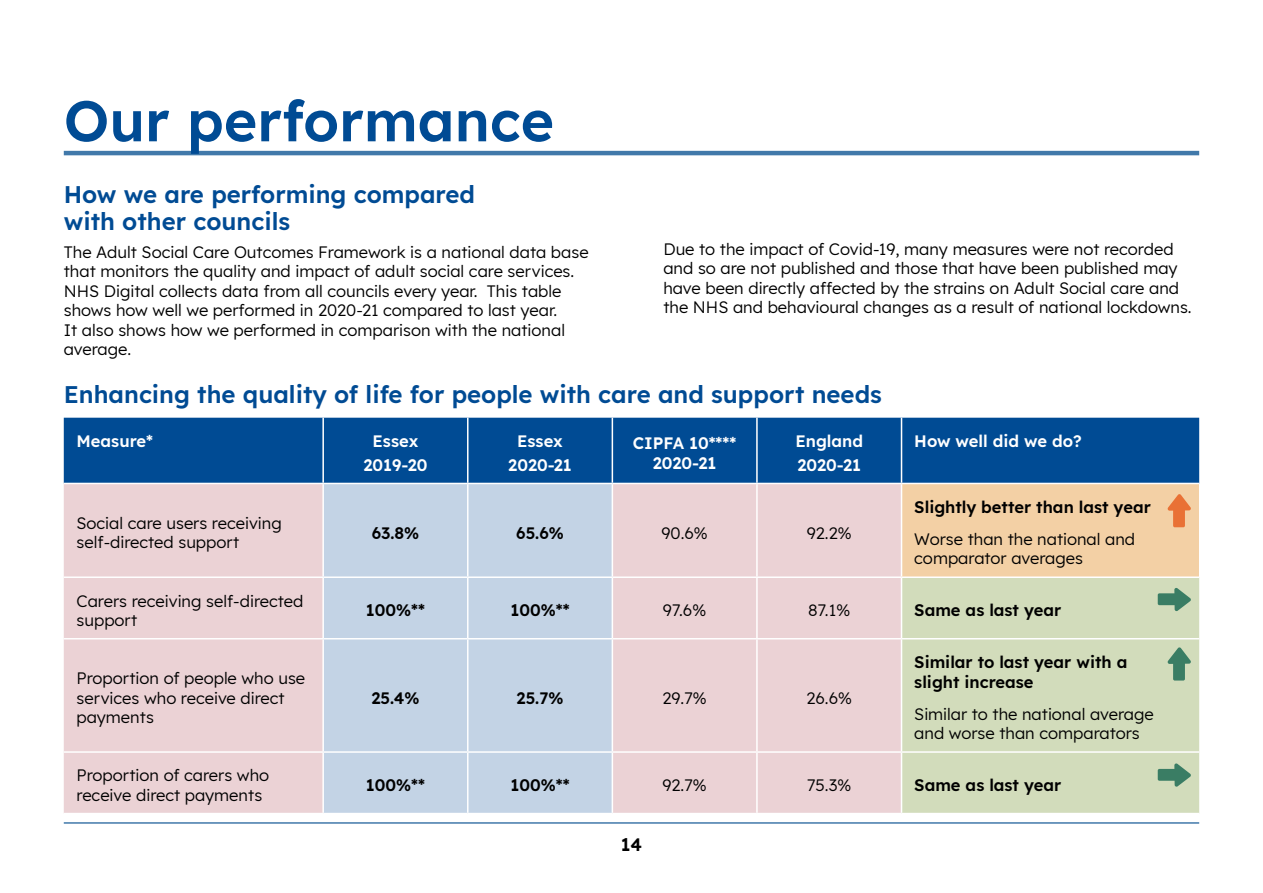
<style>
.page{position:relative;width:1263px;height:893px;background:#fff}
.page>*{position:absolute;margin:0;border:0;box-sizing:border-box;transform-origin:0 0}
.Section_Header{font:600 57px "Lexend";color:#004b94}
.Sub_Header{font:600 24px/27px "Lexend";color:#004b94}
.t1{font:600 18px "Lexend";color:#000}
.Body{font:16.5px/19.5px "Lexend";color:#000}
.Body-2{font:600 16.5px/19.5px "Lexend";color:#000}
.Body_Bold_centred{font:600 16.5px/19.5px "Lexend";color:#fff;text-align:center}
.Body_centred{font:600 16.5px "Lexend";color:#000}
.Body_centred-2{font:16.5px "Lexend";color:#000}
.Body_Bold{font:600 16.5px "Lexend";color:#fff}
</style>
<div class="page">
<hr style="left:64px;top:151px;width:1135px;height:4px;background:#4179aa">
<hr style="left:64px;top:822px;width:1135px;height:2px;background:#4179aa">
<div style="left:64px;top:418px;width:1135px;height:65px;background:#004b94"></div>
<div style="left:468px;top:418px;width:288px;height:65px;background:#004b94"></div>
<div style="left:64px;top:484px;width:837px;height:329px;background:#ebd2d5"></div>
<div style="left:324px;top:484px;width:288px;height:329px;background:#c3d3e5"></div>
<div style="left:901px;top:483px;width:298px;height:94px;background:#f3d0a5"></div>
<div style="left:902px;top:578px;width:297px;height:235px;background:#d2dcbb"></div>
<hr style="left:322px;top:484px;width:2px;height:92px;background:#fff">
<hr style="left:467px;top:484px;width:1px;height:92px;background:#fff">
<hr style="left:64px;top:576px;width:259px;height:2px;background:#fff">
<hr style="left:323px;top:576px;width:145px;height:2px;background:#fff">
<hr style="left:322px;top:578px;width:2px;height:60px;background:#fff">
<hr style="left:468px;top:576px;width:144px;height:2px;background:#fff">
<hr style="left:467px;top:578px;width:1px;height:60px;background:#fff">
<hr style="left:757px;top:576px;width:144px;height:2px;background:#fff">
<hr style="left:64px;top:638px;width:259px;height:1px;background:#fff">
<hr style="left:323px;top:638px;width:145px;height:1px;background:#fff">
<hr style="left:322px;top:639px;width:2px;height:112px;background:#fff">
<hr style="left:468px;top:638px;width:144px;height:1px;background:#fff">
<hr style="left:467px;top:639px;width:1px;height:112px;background:#fff">
<hr style="left:757px;top:638px;width:144px;height:1px;background:#fff">
<hr style="left:901px;top:638px;width:298px;height:1px;background:#fff">
<hr style="left:64px;top:751px;width:259px;height:2px;background:#fff">
<hr style="left:323px;top:751px;width:145px;height:2px;background:#fff">
<hr style="left:322px;top:753px;width:2px;height:60px;background:#fff">
<hr style="left:468px;top:751px;width:144px;height:2px;background:#fff">
<hr style="left:467px;top:753px;width:1px;height:60px;background:#fff">
<hr style="left:757px;top:751px;width:144px;height:2px;background:#fff">
<hr style="left:901px;top:751px;width:298px;height:2px;background:#fff">
<hr style="left:322px;top:418px;width:2px;height:65px;background:#fff">
<hr style="left:901px;top:418px;width:1px;height:65px;background:#fff">
<hr style="left:901px;top:483px;width:298px;height:1px;background:#fff">
<hr style="left:612px;top:484px;width:1px;height:92px;background:#fff">
<hr style="left:756px;top:484px;width:2px;height:92px;background:#fff">
<hr style="left:612px;top:576px;width:145px;height:2px;background:#fff">
<hr style="left:612px;top:578px;width:1px;height:60px;background:#fff">
<hr style="left:756px;top:578px;width:2px;height:60px;background:#fff">
<hr style="left:612px;top:638px;width:145px;height:1px;background:#fff">
<hr style="left:612px;top:639px;width:1px;height:112px;background:#fff">
<hr style="left:756px;top:639px;width:2px;height:112px;background:#fff">
<hr style="left:612px;top:751px;width:145px;height:2px;background:#fff">
<hr style="left:612px;top:753px;width:1px;height:60px;background:#fff">
<hr style="left:756px;top:753px;width:2px;height:60px;background:#fff">
<hr style="left:467px;top:418px;width:1px;height:65px;background:#fff">
<hr style="left:612px;top:418px;width:1px;height:65px;background:#fff">
<hr style="left:756px;top:418px;width:2px;height:65px;background:#fff">
<hr style="left:901px;top:484px;width:1px;height:92px;background:#fff">
<hr style="left:901px;top:576px;width:298px;height:2px;background:#fff">
<svg style="left:1167px;top:494px;width:24px;height:33px"></svg>
<svg style="left:1158px;top:587px;width:33px;height:25px"></svg>
<svg style="left:1167px;top:647px;width:24px;height:33px"></svg>
<svg style="left:1158px;top:763px;width:33px;height:24px"></svg>
<h2 class="Section_Header" style="left:64px;top:77px;width:492px">Our performance</h2>
<h3 class="Sub_Header" style="left:64px;top:179px;width:413px">How we are performing compared with other councils</h3>
<p class="Body" style="left:64px;top:241px;width:526px">The Adult Social Care Outcomes Framework is a national data base that monitors the quality and impact of adult social care services.<br>NHS Digital collects data from all councils every year. This table shows how well we performed in 2020-21 compared to last year.<br>It also shows how we performed in comparison with the national average.</p>
<p class="Body" style="left:663px;top:238px;width:530px">Due to the impact of Covid-19, many measures were not recorded and so are not published and those that have been published may have been directly affected by the strains on Adult Social care and the NHS and behavioural changes as a result of national lockdowns.</p>
<h3 class="Sub_Header" style="left:64px;top:379px;width:820px">Enhancing the quality of life for people with care and support needs</h3>
<p class="Body_Bold" style="left:77px;top:428px;width:78px">Measure*</p>
<p class="Body_Bold_centred" style="left:373px;top:430px;width:47px">Essex</p>
<p class="Body_Bold_centred" style="left:364px;top:454px;width:65px">2019-20</p>
<p class="Body_Bold" style="left:914px;top:428px;width:169px">How well did we do?</p>
<p class="Body_Bold_centred" style="left:633px;top:432px;width:105px">CIPFA 10****<br>2020-21</p>
<p class="Body_Bold_centred" style="left:795px;top:430px;width:69px">England</p>
<p class="Body_Bold_centred" style="left:517px;top:430px;width:47px">Essex</p>
<p class="Body_Bold_centred" style="left:508px;top:454px;width:65px">2020-21</p>
<p class="Body_Bold_centred" style="left:797px;top:454px;width:65px">2020-21</p>
<p class="Body" style="left:77px;top:512px;width:207px">Social care users receiving self-directed support</p>
<p class="Body_centred" style="left:372px;top:520px;width:49px">63.8%</p>
<p class="Body_centred" style="left:516px;top:520px;width:49px">65.6%</p>
<p class="Body_centred-2" style="left:661px;top:521px;width:48px">90.6%</p>
<p class="Body_centred-2" style="left:807px;top:521px;width:46px">92.2%</p>
<p class="Body-2" style="left:914px;top:496px;width:238px">Slightly better than last year</p>
<p class="Body" style="left:914px;top:528px;width:222px">Worse than the national and comparator averages</p>
<p class="Body" style="left:77px;top:590px;width:228px">Carers receiving self-directed support</p>
<p class="Body_centred" style="left:366px;top:598px;width:61px">100%**</p>
<p class="Body_centred" style="left:510px;top:598px;width:61px">100%**</p>
<p class="Body_centred-2" style="left:663px;top:598px;width:45px">97.6%</p>
<p class="Body_centred-2" style="left:808px;top:598px;width:44px">87.1%</p>
<p class="Body-2" style="left:914px;top:599px;width:149px">Same as last year</p>
<p class="Body" style="left:77px;top:667px;width:230px">Proportion of people who use services who receive direct payments</p>
<p class="Body_centred" style="left:371px;top:685px;width:50px">25.4%</p>
<p class="Body_centred" style="left:517px;top:685px;width:48px">25.7%</p>
<p class="Body_centred-2" style="left:662px;top:686px;width:46px">29.7%</p>
<p class="Body_centred-2" style="left:806px;top:686px;width:47px">26.6%</p>
<p class="Body-2" style="left:914px;top:651px;width:215px">Similar to last year with a slight increase</p>
<p class="Body" style="left:914px;top:703px;width:241px">Similar to the national average and worse than comparators</p>
<p class="Body" style="left:77px;top:765px;width:194px">Proportion of carers who receive direct payments</p>
<p class="Body_centred" style="left:366px;top:772px;width:61px">100%**</p>
<p class="Body_centred" style="left:510px;top:772px;width:61px">100%**</p>
<p class="Body_centred-2" style="left:662px;top:773px;width:46px">92.7%</p>
<p class="Body_centred-2" style="left:807px;top:773px;width:46px">75.3%</p>
<p class="Body-2" style="left:914px;top:774px;width:149px">Same as last year</p>
<p class="t1" style="left:621px;top:831px;width:23px">14</p>
</div>
